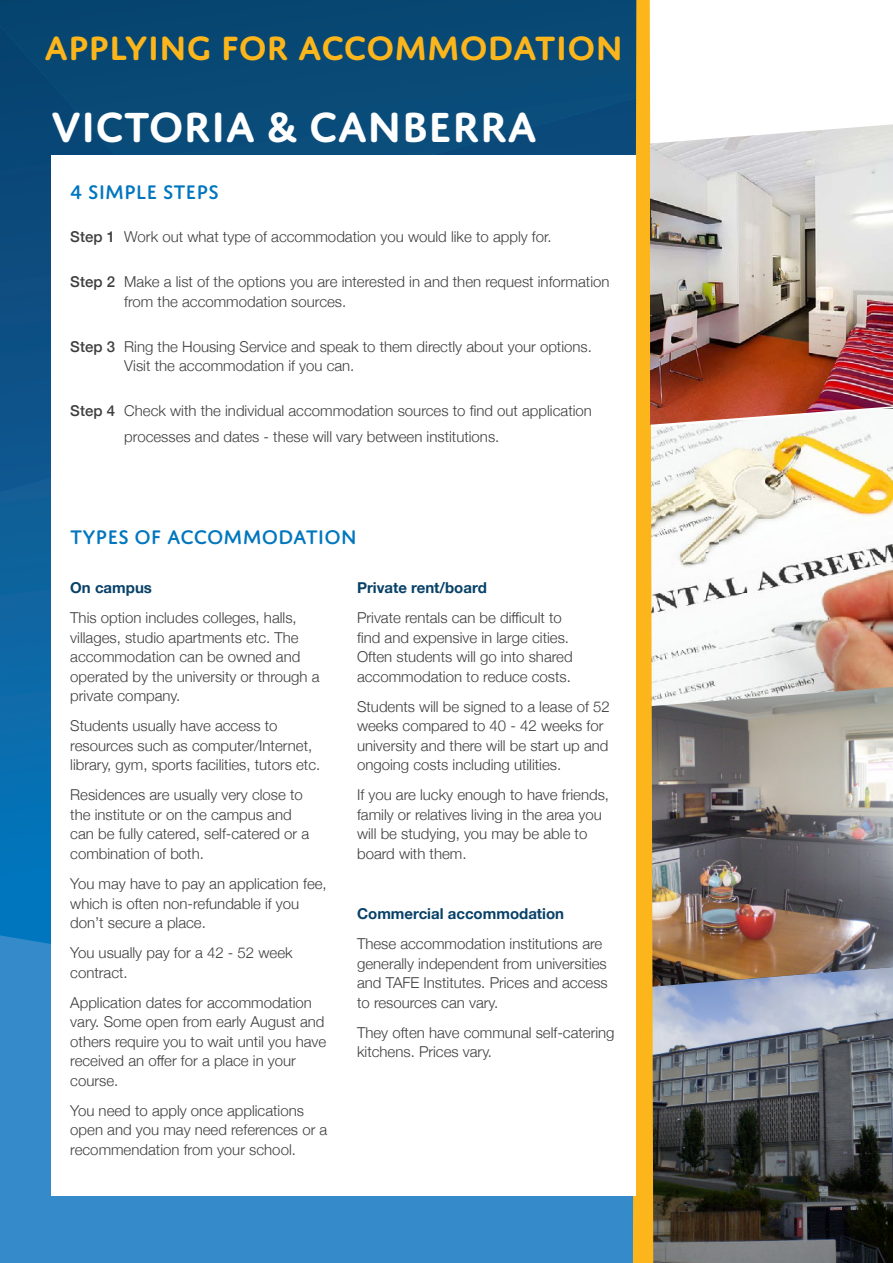
<style>
.page{position:relative;width:893px;height:1263px;background:#fff}
.page>*{position:absolute;margin:0;border:0;box-sizing:border-box;transform-origin:0 0}
.Header_01{font:600 45px "Domus Titling";color:#fff}
.Main_Header{font:600 36px "Domus Titling";color:#fcb61c}
.Header_02{font:500 21px "Domus Titling";color:#0076be}
.Body_Copy{font:500 21px "Domus Titling";color:#0076be}
.Body_Copy-2{font:300 15px/19.5px "Helvetica Neue";color:#3e3e3f}
.Header_02-2{font:300 15px/19.5px "Helvetica Neue";color:#3e3e3f}
.Body_Copy-3{font:700 15px "Helvetica Neue";color:#084168}
.s1{font-weight:500}
</style>
<div class="page">
<div style="left:0;top:935px;width:633px;height:328px;background:#358bc9"></div>
<img style="left:0;top:527px;width:51px;height:347px">
<img style="left:0;top:522px;width:51px;height:5px">
<div style="left:112px;top:0;width:156px;height:155px;background:#084874"></div>
<div style="left:59px;top:0;width:53px;height:102px;background:#064672"></div>
<div style="left:268px;top:0;width:211px;height:155px;background:#094a76"></div>
<div style="left:479px;top:0;width:154px;height:102px;background:#094a76"></div>
<div style="left:7px;top:0;width:52px;height:81px;background:#05446f"></div>
<img style="left:0;top:0;width:7px;height:26px">
<img style="left:0;top:102px;width:158px;height:420px">
<img style="left:421px;top:142px;width:54px;height:13px">
<div style="left:475px;top:102px;width:158px;height:53px;background:#0b497b"></div>
<div style="left:0;top:26px;width:51px;height:78px;background:#064471"></div>
<img style="left:49px;top:81px;width:21px;height:23px">
<img style="left:615px;top:79px;width:18px;height:25px">
<img style="left:653px;top:425px;width:240px;height:262px">
<img style="left:653px;top:687px;width:240px;height:280px">
<img style="left:653px;top:967px;width:240px;height:296px">
<svg style="left:633px;top:0;width:20px;height:1263px;background:#f1b224"></svg>
<div style="left:51px;top:155px;width:585px;height:1040px;background:#fff"></div>
<img style="left:650px;top:124px;width:243px;height:301px">
<p class="Main_Header" style="left:45px;top:27px;width:580px">APPLYING FOR ACCOMMODATION</p>
<p class="Header_01" style="left:51px;top:101px;width:487px">VICTORIA &amp; CANBERRA</p>
<p class="Body_Copy" style="left:70px;top:180px;width:150px">4 SIMPLE STEPS</p>
<p class="Header_02-2" style="left:70px;top:226px;width:483px"><span class="s1">Step 1</span> Work out what type of accommodation you would like to apply for.</p>
<p class="Header_02-2" style="left:124px;top:271px;width:487px;text-indent:-54px"><span class="s1">Step 2</span> Make a list of the options you are interested in and then request information from the accommodation sources.</p>
<p class="Header_02-2" style="left:124px;top:335px;width:469px;text-indent:-54px"><span class="s1">Step 3</span> Ring the Housing Service and speak to them directly about your options.<br>Visit the accommodation if you can.</p>
<p class="Header_02-2" style="left:124px;top:397px;width:469px;line-height:25.5px;text-indent:-54px"><span class="s1">Step 4</span> Check with the individual accommodation sources to find out application processes and dates - these will vary between institutions.</p>
<p class="Header_02" style="left:70px;top:525px;width:288px">TYPES OF ACCOMMODATION</p>
<p class="Body_Copy-3" style="left:70px;top:576px;width:83px">On campus</p>
<p class="Body_Copy-2" style="left:70px;top:607px;width:251px">This option includes colleges, halls, villages, studio apartments etc. The accommodation can be owned and operated by the university or through a private company.</p>
<p class="Body_Copy-2" style="left:70px;top:715px;width:252px">Students usually have access to resources such as computer/Internet, library, gym, sports facilities, tutors etc.</p>
<p class="Body_Copy-2" style="left:70px;top:784px;width:240px">Residences are usually very close to the institute or on the campus and can be fully catered, self-catered or a combination of both.</p>
<p class="Body_Copy-2" style="left:70px;top:873px;width:258px">You may have to pay an application fee, which is often non-refundable if you don’t secure a place.</p>
<p class="Body_Copy-2" style="left:70px;top:942px;width:224px">You usually pay for a 42 - 52 week contract.</p>
<p class="Body_Copy-2" style="left:70px;top:992px;width:257px">Application dates for accommodation vary. Some open from early August and others require you to wait until you have received an offer for a place in your course.</p>
<p class="Body_Copy-2" style="left:70px;top:1100px;width:259px">You need to apply once applications open and you may need references or a recommendation from your school.</p>
<p class="Body_Copy-3" style="left:357px;top:576px;width:131px">Private rent/board</p>
<p class="Body_Copy-2" style="left:357px;top:607px;width:217px">Private rentals can be difficult to find and expensive in large cities.<br>Often students will go into shared accommodation to reduce costs.</p>
<p class="Body_Copy-2" style="left:357px;top:695px;width:254px">Students will be signed to a lease of 52 weeks compared to 40 - 42 weeks for university and there will be start up and ongoing costs including utilities.</p>
<p class="Body_Copy-2" style="left:357px;top:784px;width:254px">If you are lucky enough to have friends, family or relatives living in the area you will be studying, you may be able to board with them.</p>
<p class="Body_Copy-3" style="left:357px;top:902px;width:209px">Commercial accommodation</p>
<p class="Body_Copy-2" style="left:357px;top:933px;width:252px">These accommodation institutions are generally independent from universities and TAFE Institutes. Prices and access to resources can vary.</p>
<p class="Body_Copy-2" style="left:357px;top:1022px;width:259px">They often have communal self-catering kitchens. Prices vary.</p>
</div>
